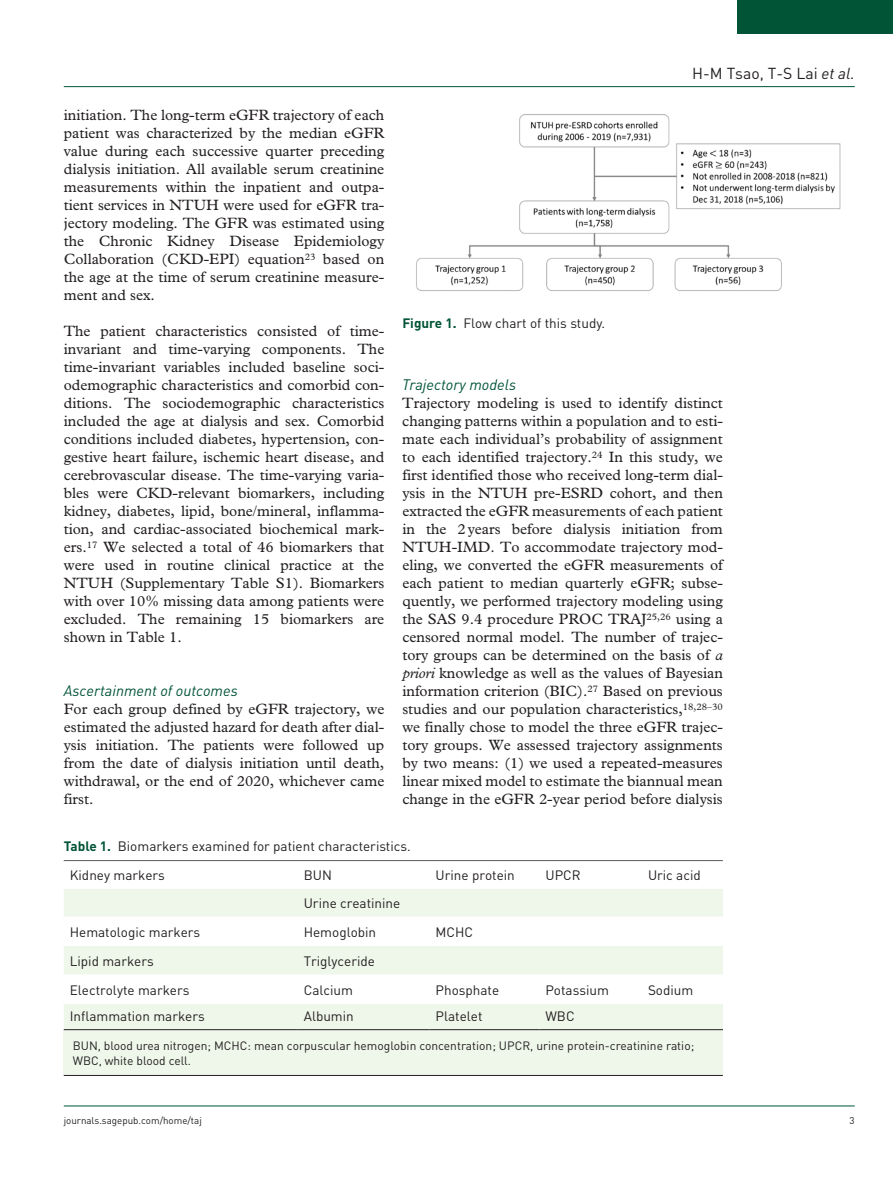
<style>
.page{position:relative;width:893px;height:1191px;background:#fff}
.page>*{position:absolute;margin:0;border:0;box-sizing:border-box;transform-origin:0 0}
.t1{font:15.75px "DIN";color:#231f20}
.t2{font:15px/18px "Plantin Std";color:#231f20;text-align:justify}
.t3{font:italic 15px "DIN";color:#015436}
.t4{font:13.5px/28.5px "DIN";color:#231f20}
.t5{font:12px/14.2px "DIN";color:#231f20}
.t6{font:9.75px "DIN";color:#231f20}
.s1{font-style:italic}
.s2{font-weight:700;color:#015436}
</style>
<div class="page">
<hr style="left:64px;top:86px;width:791px;height:1px;background:#015436">
<hr style="left:64px;top:1105px;width:791px;height:1px;background:#015436">
<div style="left:738px;top:0;width:155px;height:34px;background:#015436"></div>
<div style="left:64px;top:1030px;width:659px;height:45px;background:#eff7ea"></div>
<img style="left:416px;top:114px;width:425px;height:177px">
<hr style="left:64px;top:860px;width:659px;height:1px;background:#231f20">
<hr style="left:64px;top:1075px;width:659px;height:1px;background:#231f20">
<svg style="left:64px;top:861px;width:659px;height:1px"></svg>
<div style="left:64px;top:889px;width:659px;height:140px;background:#eff7ea"></div>
<svg style="left:64px;top:916px;width:659px;height:87px"></svg>
<hr style="left:64px;top:1029px;width:234px;height:1px;background:#231f20">
<hr style="left:298px;top:1029px;width:132px;height:1px;background:#231f20">
<hr style="left:430px;top:1029px;width:109px;height:1px;background:#231f20">
<hr style="left:539px;top:1029px;width:103px;height:1px;background:#231f20">
<hr style="left:642px;top:1029px;width:81px;height:1px;background:#231f20">
<p class="t2" style="left:64px;top:106px;width:322px">initiation. The long-term eGFR trajectory of each patient was characterized by the median eGFR value during each successive quarter preceding dialysis initiation. All available serum creatinine measurements within the inpatient and outpa&shy;tient services in NTUH were used for eGFR tra&shy;jectory modeling. The GFR was estimated using the Chronic Kidney Disease Epidemiology Collaboration (CKD-EPI) equation<sup>23</sup> based on the age at the time of serum creatinine measure&shy;ment and sex.</p>
<p class="t2" style="left:64px;top:322px;width:322px">The patient characteristics consisted of time&shy;invariant and time-varying components. The time-invariant variables included baseline soci&shy;odemographic characteristics and comorbid con&shy;ditions. The sociodemographic characteristics included the age at dialysis and sex. Comorbid conditions included diabetes, hypertension, con&shy;gestive heart failure, ischemic heart disease, and cerebrovascular disease. The time-varying varia&shy;bles were CKD-relevant biomarkers, including kidney, diabetes, lipid, bone/mineral, inflamma&shy;tion, and cardiac-associated biochemical mark&shy;ers.<sup>17</sup> We selected a total of 46 biomarkers that were used in routine clinical practice at the NTUH (Supplementary Table S1). Biomarkers with over 10% missing data among patients were excluded. The remaining 15 biomarkers are shown in Table 1.</p>
<p class="t3" style="left:64px;top:681px;width:175px">Ascertainment of outcomes</p>
<p class="t2" style="left:64px;top:700px;width:322px">For each group defined by eGFR trajectory, we estimated the adjusted hazard for death after dial&shy;ysis initiation. The patients were followed up from the date of dialysis initiation until death, withdrawal, or the end of 2020, whichever came first.</p>
<p class="t1" style="left:692px;top:63px;width:164px">H-M Tsao, T-S Lai <span class="s1">et al.</span></p>
<p class="t4" style="left:402px;top:308px;width:204px"><span class="s2">Figure 1.</span> Flow chart of this study.</p>
<p class="t3" style="left:402px;top:375px;width:115px">Trajectory models</p>
<p class="t2" style="left:402px;top:394px;width:322px">Trajectory modeling is used to identify distinct changing patterns within a population and to esti&shy;mate each individual’s probability of assignment to each identified trajectory.<sup>24</sup> In this study, we first identified those who received long-term dial&shy;ysis in the NTUH pre-ESRD cohort, and then extracted the eGFR measurements of each patient in the 2years before dialysis initiation from NTUH-IMD. To accommodate trajectory mod&shy;eling, we converted the eGFR measurements of each patient to median quarterly eGFR; subse&shy;quently, we performed trajectory modeling using the SAS 9.4 procedure PROC TRAJ<sup>25,26</sup> using a censored normal model. The number of trajec&shy;tory groups can be determined on the basis of <span class="s1">a priori</span> knowledge as well as the values of Bayesian information criterion (BIC).<sup>27</sup> Based on previous studies and our population characteristics,<sup>18,28–30 </sup>we finally chose to model the three eGFR trajec&shy;tory groups. We assessed trajectory assignments by two means: (1) we used a repeated-measures linear mixed model to estimate the biannual mean change in the eGFR 2-year period before dialysis</p>
<p class="t4" style="left:70px;top:832px;width:343px;text-indent:-6px"><span class="s2">Table 1.</span> Biomarkers examined for patient characteristics.<br>Kidney markers</p>
<p class="t4" style="left:304px;top:860px;width:30px">BUN</p>
<p class="t4" style="left:436px;top:860px;width:81px">Urine protein</p>
<p class="t4" style="left:545px;top:860px;width:37px">UPCR</p>
<p class="t4" style="left:648px;top:860px;width:54px">Uric acid</p>
<p class="t4" style="left:304px;top:888px;width:98px">Urine creatinine</p>
<p class="t4" style="left:70px;top:917px;width:132px">Hematologic markers</p>
<p class="t4" style="left:304px;top:917px;width:74px">Hemoglobin</p>
<p class="t4" style="left:436px;top:917px;width:39px">MCHC</p>
<p class="t4" style="left:70px;top:946px;width:86px">Lipid markers</p>
<p class="t4" style="left:304px;top:946px;width:73px">Triglyceride</p>
<p class="t4" style="left:70px;top:975px;width:121px">Electrolyte markers</p>
<p class="t4" style="left:304px;top:975px;width:51px">Calcium</p>
<p class="t4" style="left:436px;top:975px;width:65px">Phosphate</p>
<p class="t4" style="left:545px;top:975px;width:65px">Potassium</p>
<p class="t4" style="left:648px;top:975px;width:47px">Sodium</p>
<p class="t4" style="left:70px;top:1001px;width:136px">Inflammation markers</p>
<p class="t4" style="left:304px;top:1001px;width:52px">Albumin</p>
<p class="t4" style="left:436px;top:1001px;width:48px">Platelet</p>
<p class="t4" style="left:545px;top:1001px;width:31px">WBC</p>
<p class="t5" style="left:73px;top:1038px;width:623px">BUN, blood urea nitrogen; MCHC: mean corpuscular hemoglobin concentration; UPCR, urine protein-creatinine ratio;<br>WBC, white blood cell.</p>
<p class="t6" style="left:64px;top:1114px;width:140px">journals.sagepub.com/home/taj</p>
<p class="t6" style="left:850px;top:1114px;width:7px">3</p>
</div>
